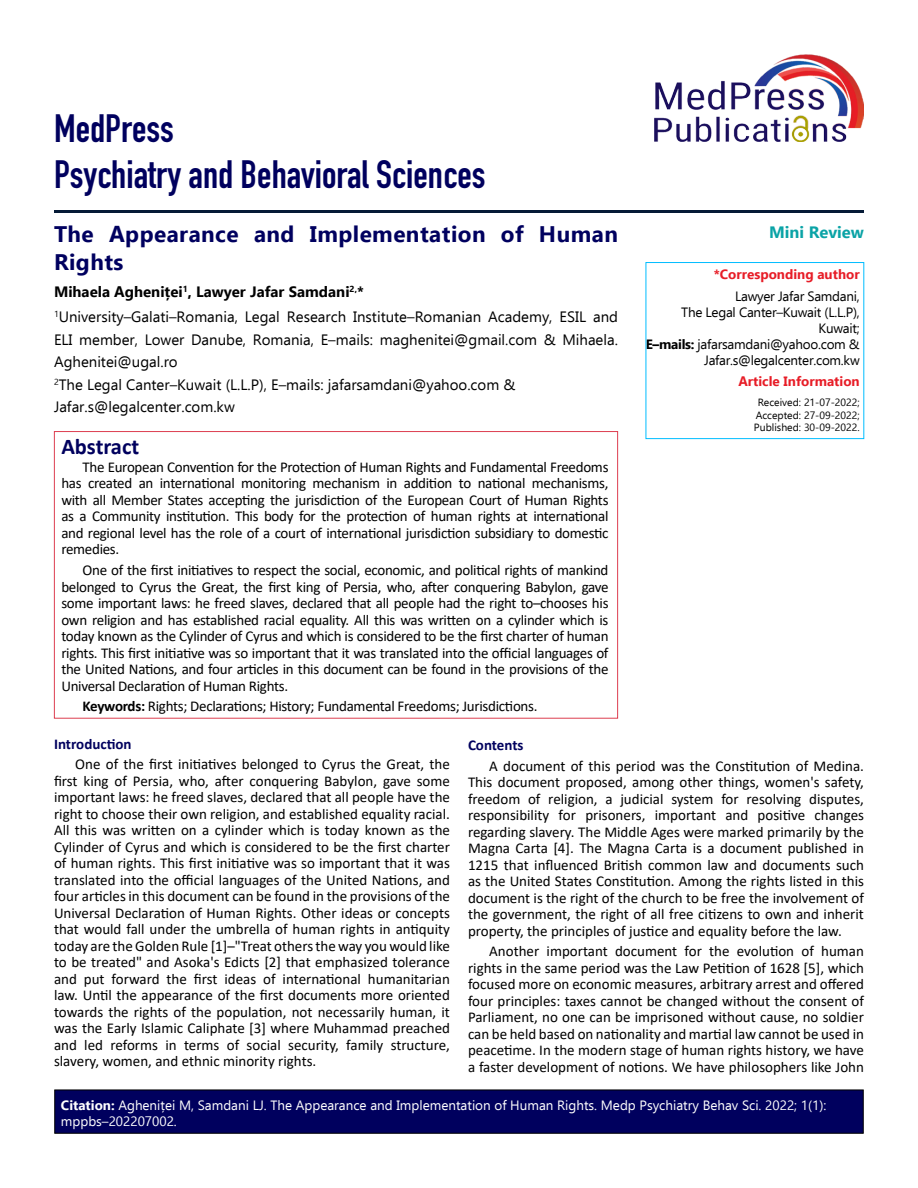
<style>
.page{position:relative;width:918px;height:1188px;background:#fff}
.page>*{position:absolute;margin:0;border:0;box-sizing:border-box;transform-origin:0 0}
.t1{font:39px/45.6px "DIN Engschrift Std";color:#00005e}
.t2{font:700 22.5px/28.2px "Ebrima";letter-spacing:.02em;color:#00005f}
.t3{font:700 22.5px "Calibri";color:#00005e}
.t4{font:700 16.5px "Ebrima";color:#0aa3a6}
.t5{font:15px/16.5px "Calibri";letter-spacing:-.02em;color:#000;text-align:justify}
.t6{font:15px/22.5px "Ebrima";color:#000}
.t7{font:700 15px "Calibri";color:#00005e}
.t8{font:13.5px/16.2px "Ebrima";color:#fff}
.t9{font:13.5px/16.2px "Ebrima";letter-spacing:-.02em;color:#000;text-align:right}
.t10{font:700 13.5px "Ebrima";color:#e71d27}
.t11{font:10.5px/12.6px "Ebrima";color:#000;text-align:center}
.s1{font-weight:700}
</style>
<div class="page">
<img style="left:655px;top:54px;width:209px;height:87px">
<hr style="left:54px;top:210px;width:810px;height:3px;background:#051a36">
<div style="left:55px;top:1090px;width:808px;height:43px;background:#00005e;border:1px solid #000"></div>
<div style="left:646px;top:262px;width:218px;height:177px;border:1px solid #00bdff"></div>
<div style="left:54px;top:431px;width:564px;height:288px;border:1px solid #dd3e50"></div>
<h1 class="t1" style="left:54px;top:106px;width:433px">MedPress<br>Psychiatry and Behavioral Sciences</h1>
<h2 class="t2" style="left:54px;top:218px;width:565px">The Appearance and Implementation of Human<br>Rights</h2>
<p class="t6" style="left:54px;top:278px;width:566px;line-height:25.3px"><span class="s1">Mihaela Agheniței</span><sup>1</sup><span class="s1">, Lawyer Jafar Samdani</span><sup>2,</sup><span class="s1">*<br></span><sup>1</sup>University–Galati–Romania, Legal Research Institute–Romanian Academy, ESIL and</p>
<p class="t6" style="left:54px;top:328px;width:566px">ELI member, Lower Danube, Romania, E–mails: maghenitei@gmail.com &amp; Mihaela.<br>Aghenitei@ugal.ro<br><sup>2</sup>The Legal Canter–Kuwait (L.L.P), E–mails: jafarsamdani@yahoo.com &amp; Jafar.s@legalcenter.com.kw</p>
<h2 class="t3" style="left:61px;top:431px;width:79px">Abstract</h2>
<p class="t5" style="left:61px;top:458px;width:549px;text-indent:21px">The European Convention for the Protection of Human Rights and Fundamental Freedoms has created an international monitoring mechanism in addition to national mechanisms, with all Member States accepting the jurisdiction of the European Court of Human Rights as a Community institution. This body for the protection of human rights at international and regional level has the role of a court of international jurisdiction subsidiary to domestic remedies.</p>
<p class="t5" style="left:61px;top:562px;width:549px;text-indent:21px">One of the first initiatives to respect the social, economic, and political rights of mankind belonged to Cyrus the Great, the first king of Persia, who, after conquering Babylon, gave some important laws: he freed slaves, declared that all people had the right to–chooses his own religion and has established racial equality. All this was written on a cylinder which is today known as the Cylinder of Cyrus and which is considered to be the first charter of human rights. This first initiative was so important that it was translated into the official languages of the United Nations, and four articles in this document can be found in the provisions of the Universal Declaration of Human Rights.</p>
<p class="t5" style="left:83px;top:698px;width:456px"><span class="s1">Keywords:</span> Rights; Declarations; History; Fundamental Freedoms; Jurisdictions.</p>
<p class="t7" style="left:54px;top:733px;width:79px">Introduction</p>
<p class="t5" style="left:54px;top:756px;width:398px;text-indent:21px">One of the first initiatives belonged to Cyrus the Great, the first king of Persia, who, after conquering Babylon, gave some important laws: he freed slaves, declared that all people have the right to choose their own religion, and established equality racial.<br>All this was written on a cylinder which is today known as the Cylinder of Cyrus and which is considered to be the first charter of human rights. This first initiative was so important that it was translated into the official languages of the United Nations, and four articles in this document can be found in the provisions of the Universal Declaration of Human Rights. Other ideas or concepts that would fall under the umbrella of human rights in antiquity today are the Golden Rule [1]–"Treat others the way you would like to be treated" and Asoka's Edicts [2] that emphasized tolerance and put forward the first ideas of international humanitarian law. Until the appearance of the first documents more oriented towards the rights of the population, not necessarily human, it was the Early Islamic Caliphate [3] where Muhammad preached and led reforms in terms of social security, family structure, slavery, women, and ethnic minority rights.</p>
<p class="t4" style="left:769px;top:219px;width:96px">Mini Review</p>
<p class="t10" style="left:714px;top:263px;width:148px">*Corresponding author</p>
<p class="t9" style="left:646px;top:287px;width:216px">Lawyer Jafar Samdani,<br>The Legal Canter–Kuwait (L.L.P),<br>Kuwait;<br><span class="s1">E–mails:</span> jafarsamdani@yahoo.com &amp;<br>Jafar.s@legalcenter.com.kw</p>
<p class="t10" style="left:738px;top:371px;width:123px">Article Information</p>
<p class="t11" style="left:754px;top:396px;width:107px">Received: 21-07-2022;<br>Accepted: 27-09-2022;<br>Published: 30-09-2022.</p>
<p class="t7" style="left:468px;top:734px;width:57px">Contents</p>
<p class="t5" style="left:468px;top:757px;width:398px;text-indent:21px">A document of this period was the Constitution of Medina.<br>This document proposed, among other things, women's safety, freedom of religion, a judicial system for resolving disputes, responsibility for prisoners, important and positive changes regarding slavery. The Middle Ages were marked primarily by the Magna Carta [4]. The Magna Carta is a document published in 1215 that influenced British common law and documents such as the United States Constitution. Among the rights listed in this document is the right of the church to be free the involvement of the government, the right of all free citizens to own and inherit property, the principles of justice and equality before the law.</p>
<p class="t5" style="left:468px;top:943px;width:398px;text-indent:21px">Another important document for the evolution of human rights in the same period was the Law Petition of 1628 [5], which focused more on economic measures, arbitrary arrest and offered four principles: taxes cannot be changed without the consent of Parliament, no one can be imprisoned without cause, no soldier can be held based on nationality and martial law cannot be used in peacetime. In the modern stage of human rights history, we have a faster development of notions. We have philosophers like John</p>
<p class="t8" style="left:61px;top:1096px;width:767px"><span class="s1">Citation:</span> Agheniței M, Samdani LJ. The Appearance and Implementation of Human Rights. Medp Psychiatry Behav Sci. 2022; 1(1): mppbs–202207002.</p>
</div>
